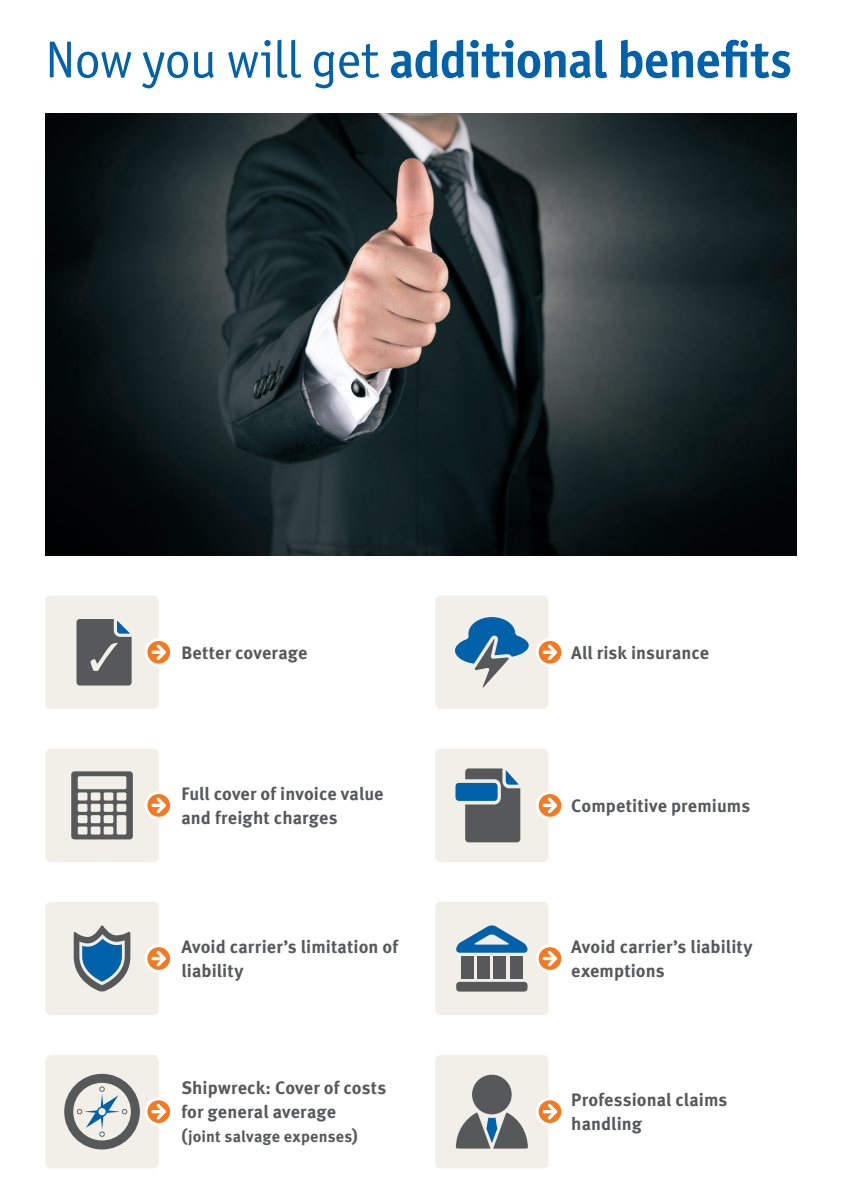
<style>
.page{position:relative;width:842px;height:1191px;background:#fff}
.page>*{position:absolute;margin:0;border:0;box-sizing:border-box;transform-origin:0 0}
.t1{font:700 52px "Officina Sans ITC Std";letter-spacing:-.01em;color:#0161aa}
.t2{font:700 18px/24px "Meta OT";letter-spacing:.005em;color:#57585a}
.t3{font:700 16px "Meta OT";letter-spacing:.015em;color:#57585a}
.s1{font-weight:400}
.s2{font-size:18px}
</style>
<div class="page">
<img style="left:45px;top:113px;width:752px;height:442px">
<div style="left:435px;top:1055px;width:114px;height:113px;background:#f1efe7;border-radius:6px"></div>
<div style="left:472px;top:1074px;width:40px;height:40px;background:#57585a;border-radius:50%"></div>
<svg style="left:456px;top:1112px;width:72px;height:36px"></svg>
<div style="left:45px;top:1055px;width:114px;height:113px;background:#f1efe7;border-radius:6px"></div>
<svg style="left:64px;top:1073px;width:76px;height:76px"></svg>
<div style="left:45px;top:595px;width:114px;height:114px;background:#f1efe7;border-radius:6px"></div>
<svg style="left:76px;top:619px;width:56px;height:66px;background:#686b6d"></svg>
<div style="left:145px;top:638px;width:28px;height:28px;background:#fff;border-radius:50%"></div>
<svg style="left:147px;top:641px;width:23px;height:22px"></svg>
<div style="left:435px;top:595px;width:114px;height:114px;background:#f1efe7;border-radius:6px"></div>
<svg style="left:455px;top:617px;width:74px;height:70px"></svg>
<svg style="left:536px;top:638px;width:28px;height:28px"></svg>
<svg style="left:539px;top:641px;width:22px;height:22px"></svg>
<div style="left:45px;top:748px;width:114px;height:114px;background:#f1efe7;border-radius:6px"></div>
<svg style="left:71px;top:771px;width:62px;height:68px"></svg>
<div style="left:145px;top:791px;width:28px;height:28px;background:#fff;border-radius:50%"></div>
<svg style="left:147px;top:794px;width:23px;height:22px"></svg>
<div style="left:435px;top:748px;width:114px;height:114px;background:#f1efe7;border-radius:6px"></div>
<div style="left:455px;top:783px;width:43px;height:18px;background:#0161aa;border-radius:3px"></div>
<svg style="left:465px;top:768px;width:55px;height:74px"></svg>
<svg style="left:536px;top:791px;width:28px;height:28px"></svg>
<svg style="left:539px;top:794px;width:22px;height:22px"></svg>
<div style="left:45px;top:901px;width:114px;height:114px;background:#f1efe7;border-radius:6px"></div>
<svg style="left:74px;top:925px;width:56px;height:66px"></svg>
<div style="left:145px;top:944px;width:28px;height:28px;background:#fff;border-radius:50%"></div>
<svg style="left:147px;top:947px;width:23px;height:23px"></svg>
<div style="left:145px;top:1097px;width:28px;height:28px;background:#fff;border-radius:50%"></div>
<svg style="left:147px;top:1100px;width:23px;height:23px"></svg>
<div style="left:435px;top:901px;width:114px;height:114px;background:#f1efe7;border-radius:6px"></div>
<svg style="left:456px;top:925px;width:71px;height:27px"></svg>
<div style="left:456px;top:981px;width:71px;height:10px;background:#57585a;border-radius:3px"></div>
<div style="left:493px;top:956px;width:13px;height:22px;background:#57585a"></div>
<div style="left:510px;top:956px;width:13px;height:22px;background:#57585a"></div>
<div style="left:477px;top:956px;width:13px;height:22px;background:#57585a"></div>
<div style="left:461px;top:956px;width:13px;height:22px;background:#57585a"></div>
<div style="left:536px;top:944px;width:28px;height:28px;background:#fff;border-radius:50%"></div>
<svg style="left:539px;top:947px;width:22px;height:23px"></svg>
<div style="left:536px;top:1097px;width:28px;height:28px;background:#fff;border-radius:50%"></div>
<svg style="left:539px;top:1100px;width:22px;height:23px"></svg>
<h1 class="t1" style="left:45px;top:27px;width:748px"><span class="s1">Now you will get</span> additional benefits</h1>
<p class="t2" style="left:181px;top:641px;width:128px">Better coverage</p>
<p class="t2" style="left:571px;top:641px;width:139px">All risk insurance</p>
<p class="t2" style="left:181px;top:782px;width:204px">Full cover of invoice value and freight charges</p>
<p class="t2" style="left:571px;top:794px;width:181px">Competitive premiums</p>
<p class="t2" style="left:181px;top:935px;width:218px">Avoid carrier’s limitation of liability</p>
<p class="t2" style="left:571px;top:935px;width:183px">Avoid carrier’s liability exemptions</p>
<p class="t2" style="left:181px;top:1076px;width:206px">Shipwreck: Cover of costs for general average</p>
<p class="t3" style="left:181px;top:1126px;width:178px"><span class="s2">(</span>joint salvage expenses<span class="s2">)</span></p>
<p class="t2" style="left:571px;top:1088px;width:158px">Professional claims handling</p>
</div>
